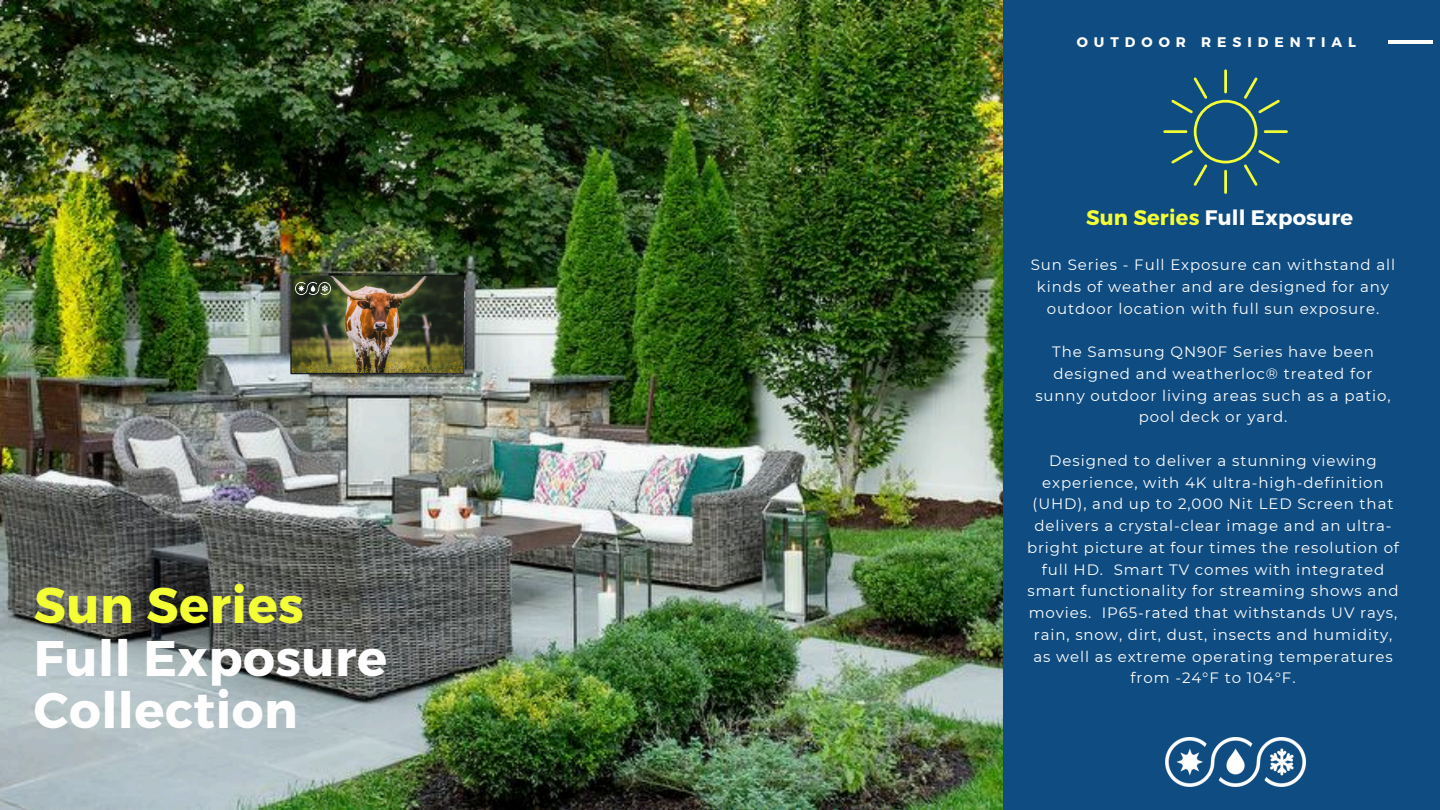
<style>
.page{position:relative;width:1440px;height:810px;background:#0f4c81}
.page>*{position:absolute;margin:0;border:0;box-sizing:border-box;transform-origin:0 0}
.t1{font:700 50px/52.5px "Montserrat";letter-spacing:.01em;color:#fefefe}
.t2{font:700 21px "Montserrat";letter-spacing:.01em;color:#fefefe}
.t3{font:15px/21.8px "Montserrat";letter-spacing:.06em;color:#fff;text-align:center}
.t4{font:700 13.9px "Montserrat";letter-spacing:.43em;color:#fff}
.s1{color:#f3ff34}
</style>
<div class="page">
<hr style="left:1388px;top:40px;width:44px;height:4px;background:#fff">
<img style="left:0;top:0;width:1003px;height:810px">
<img style="left:1166px;top:738px;width:139px;height:49px">
<hr style="left:1224px;top:69px;width:3px;height:24px;background:#f3ff34">
<hr style="left:1224px;top:170px;width:3px;height:24px;background:#f3ff34">
<hr style="left:1264px;top:130px;width:24px;height:3px;background:#f3ff34">
<hr style="left:1163px;top:130px;width:24px;height:3px;background:#f3ff34">
<svg style="left:1171px;top:77px;width:109px;height:109px"></svg>
<img style="left:295px;top:282px;width:35px;height:12px">
<p class="t1" style="left:34px;top:577px;width:355px"><span class="s1">Sun Series<br></span>Full Exposure<br>Collection</p>
<p class="t4" style="left:1077px;top:33px;width:281px">OUTDOOR RESIDENTIAL</p>
<h2 class="t2" style="left:1086px;top:204px;width:269px"><span class="s1">Sun Series</span> Full Exposure</h2>
<p class="t3" style="left:1031px;top:254px;width:366px">Sun Series - Full Exposure can withstand all kinds of weather and are designed for any outdoor location with full sun exposure.</p>
<h1 class="t3" style="left:1035px;top:341px;width:357px">The Samsung QN90F Series have been designed and weatherloc® treated for sunny outdoor living areas such as a patio, pool deck or yard.</h1>
<h3 class="t3" style="left:1027px;top:450px;width:374px">Designed to deliver a stunning viewing experience, with 4K ultra-high-definition (UHD), and up to 2,000 Nit LED Screen that delivers a crystal-clear image and an ultra&shy;bright picture at four times the resolution of full HD. Smart TV comes with integrated smart functionality for streaming shows and movies. IP65-rated that withstands UV rays, rain, snow, dirt, dust, insects and humidity, as well as extreme operating temperatures from -24°F to 104°F.</h3>
</div>
